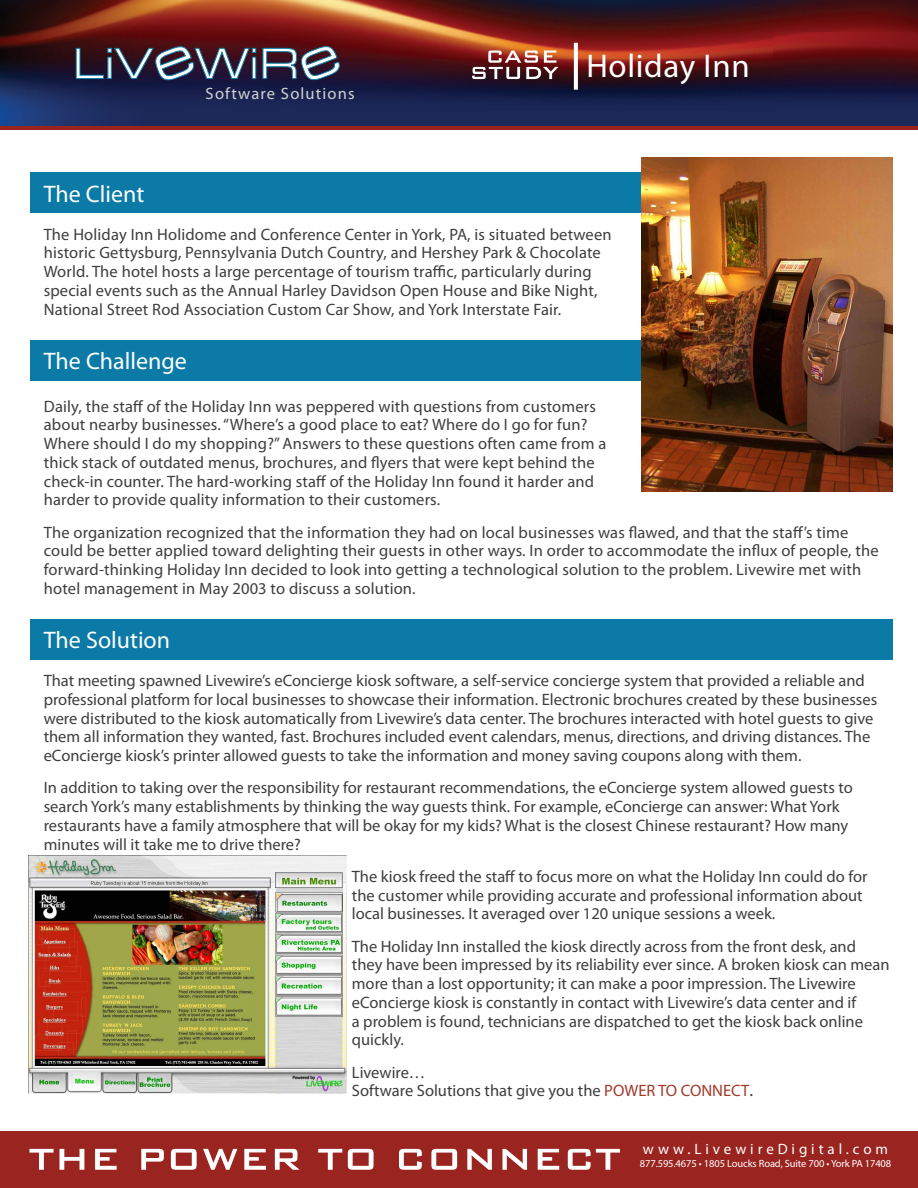
<style>
.page{position:relative;width:918px;height:1188px;background:#fff}
.page>*{position:absolute;margin:0;border:0;box-sizing:border-box;transform-origin:0 0}
.Body_Copy_Bio{font:33px "Myriad Pro";letter-spacing:.02em;color:#fff}
.t1{font:24px "Myriad Pro";color:#fff}
.Body_Copy_Bio-2{font:16.5px/18.8px "Myriad Pro";color:#3e3e3f}
.Body_Copy_Bio-3{font:16.5px "Myriad Pro";letter-spacing:.07em;color:#d1d2d4}
.Body_Copy_Bio-4{font:15px "Myriad Pro";letter-spacing:.26em;color:#fff}
.Body_Copy_Bio-5{font:10.5px "Myriad Pro";letter-spacing:-.01em;color:#fff}
.s1{color:#a13a29}
.s2{font-size:18px}
</style>
<div class="page">
<div style="left:30px;top:172px;width:862px;height:41px;background:#0b7aa6"></div>
<div style="left:0;top:1132px;width:918px;height:56px;background:#9a241f"></div>
<div style="left:0;top:119px;width:918px;height:11px;background:#9a241f"></div>
<img style="left:0;top:0;width:918px;height:126px">
<div style="left:30px;top:340px;width:862px;height:40px;background:#0b7aa6"></div>
<div style="left:30px;top:619px;width:862px;height:41px;background:#0b7aa6"></div>
<svg style="left:29px;top:1149px;width:55px;height:21px"></svg>
<svg style="left:95px;top:1149px;width:22px;height:21px"></svg>
<svg style="left:141px;top:1149px;width:23px;height:21px"></svg>
<svg style="left:171px;top:1149px;width:26px;height:21px"></svg>
<svg style="left:203px;top:1149px;width:34px;height:21px"></svg>
<svg style="left:244px;top:1149px;width:22px;height:21px"></svg>
<svg style="left:275px;top:1149px;width:25px;height:21px"></svg>
<svg style="left:318px;top:1149px;width:24px;height:21px"></svg>
<svg style="left:348px;top:1149px;width:26px;height:21px"></svg>
<svg style="left:399px;top:1149px;width:23px;height:21px"></svg>
<svg style="left:431px;top:1149px;width:26px;height:21px"></svg>
<svg style="left:467px;top:1149px;width:25px;height:21px"></svg>
<svg style="left:502px;top:1149px;width:25px;height:21px"></svg>
<svg style="left:538px;top:1149px;width:21px;height:21px"></svg>
<svg style="left:568px;top:1149px;width:52px;height:21px"></svg>
<svg style="left:472px;top:51px;width:86px;height:28px"></svg>
<svg style="left:574px;top:43px;width:4px;height:47px"></svg>
<svg style="left:76px;top:46px;width:180px;height:35px;background:#4e4a5d"></svg>
<svg style="left:262px;top:46px;width:78px;height:34px"></svg>
<img style="left:642px;top:158px;width:250px;height:334px">
<img style="left:29px;top:855px;width:317px;height:238px">
<p class="t1" style="left:44px;top:179px;width:102px">The Client</p>
<p class="Body_Copy_Bio-3" style="left:206px;top:83px;width:150px">Software Solutions</p>
<p class="Body_Copy_Bio" style="left:586px;top:46px;width:165px">Holiday Inn</p>
<p class="Body_Copy_Bio-2" style="left:44px;top:224px;width:569px">The Holiday Inn Holidome and Conference Center in York, PA, is situated between historic Gettysburg, Pennsylvania Dutch Country, and Hershey Park &amp; Chocolate World. The hotel hosts a large percentage of tourism traffic, particularly during special events such as the Annual Harley Davidson Open House and Bike Night, National Street Rod Association Custom Car Show, and York Interstate Fair.</p>
<p class="t1" style="left:44px;top:346px;width:145px">The Challenge</p>
<p class="Body_Copy_Bio-2" style="left:44px;top:396px;width:564px">Daily, the staff of the Holiday Inn was peppered with questions from customers about nearby businesses. “Where’s a good place to eat? Where do I go for fun?<br>Where should I do my shopping?” Answers to these questions often came from a thick stack of outdated menus, brochures, and flyers that were kept behind the check-in counter. The hard-working staff of the Holiday Inn found it harder and harder to provide quality information to their customers.</p>
<p class="Body_Copy_Bio-2" style="left:44px;top:522px;width:836px">The organization recognized that the information they had on local businesses was flawed, and that the staff’s time could be better applied toward delighting their guests in other ways. In order to accommodate the influx of people, the forward-thinking Holiday Inn decided to look into getting a technological solution to the problem. Livewire met with hotel management in May 2003 to discuss a solution.</p>
<p class="t1" style="left:44px;top:626px;width:128px">The Solution</p>
<p class="Body_Copy_Bio-2" style="left:44px;top:671px;width:835px">That meeting spawned Livewire’s eConcierge kiosk software, a self-service concierge system that provided a reliable and professional platform for local businesses to showcase their information. Electronic brochures created by these businesses were distributed to the kiosk automatically from Livewire’s data center. The brochures interacted with hotel guests to give them all information they wanted, fast. Brochures included event calendars, menus, directions, and driving distances. The eConcierge kiosk’s printer allowed guests to take the information and money saving coupons along with them.</p>
<p class="Body_Copy_Bio-2" style="left:44px;top:778px;width:811px">In addition to taking over the responsibility for restaurant recommendations, the eConcierge system allowed guests to search York’s many establishments by thinking the way guests think. For example, eConcierge can answer: What York restaurants have a family atmosphere that will be okay for my kids? What is the closest Chinese restaurant? How many minutes will it take me to drive there?</p>
<p class="Body_Copy_Bio-2" style="left:352px;top:867px;width:517px">The kiosk freed the staff to focus more on what the Holiday Inn could do for the customer while providing accurate and professional information about local businesses. It averaged over 120 unique sessions a week.</p>
<p class="Body_Copy_Bio-2" style="left:352px;top:936px;width:539px">The Holiday Inn installed the kiosk directly across from the front desk, and they have been impressed by its reliability ever since. A broken kiosk can mean more than a lost opportunity; it can make a poor impression. The Livewire eConcierge kiosk is constantly in contact with Livewire’s data center and if<br>a problem is found, technicians are dispatched to get the kiosk back online quickly.</p>
<p class="Body_Copy_Bio-2" style="left:352px;top:1062px;width:75px">Livewire…</p>
<p class="Body_Copy_Bio-2" style="left:352px;top:1081px;width:403px">Software Solutions that give you the <span class="s1">POWER TO CONNECT</span><span class="s2">.</span></p>
<p class="Body_Copy_Bio-4" style="left:643px;top:1140px;width:247px">www.LivewireDigital.com</p>
<p class="Body_Copy_Bio-5" style="left:640px;top:1157px;width:253px">877.595.4675 • 1805 Loucks Road, Suite 700 • York PA 17408</p>
</div>
